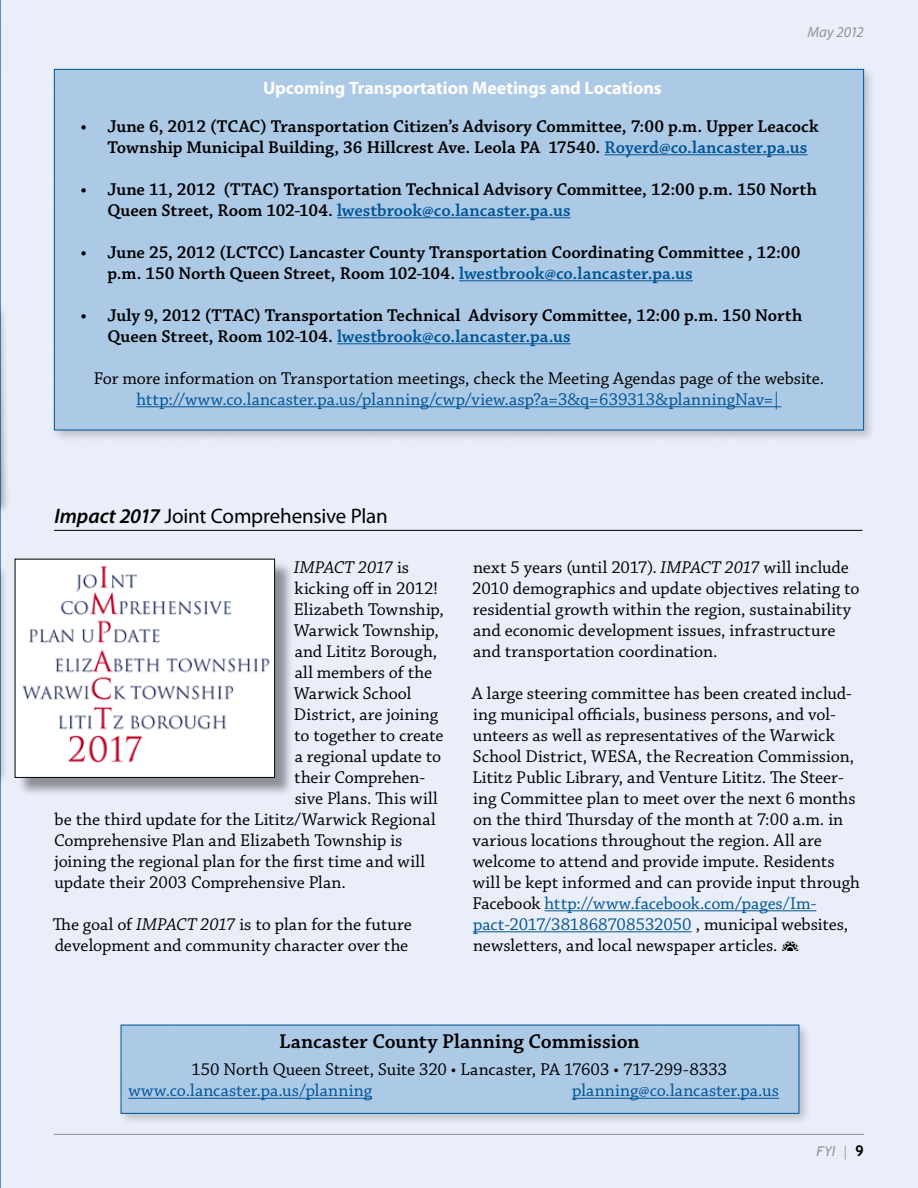
<style>
.page{position:relative;width:918px;height:1188px;background:#e9eef8}
.page>*{position:absolute;margin:0;border:0;box-sizing:border-box;transform-origin:0 0}
.t1{font:600 21px "Chaparral Pro";color:#000}
.t2{font:21px "Myriad Pro";letter-spacing:-.01em;color:#000}
.t3{font:18px/21px "Chaparral Pro";color:#000}
.t4{font:600 18px/21px "Chaparral Pro";color:#000}
.t5{font:18px "Chaparral Pro";letter-spacing:.01em;color:#005596}
.t6{font:700 18px "Myriad Pro";letter-spacing:-.005em;color:#fff}
.t7{font:italic 18px "Chaparral Pro";letter-spacing:-.015em;color:#000}
.t8{font:italic 15px "Myriad Pro";letter-spacing:-.01em;color:#939598}
.t9{font:italic 13.5px "Trebuchet MS";color:#939598}
.s1{color:#005596}
.s2{font-weight:600;font-style:italic}
.s3{font-style:normal}
.s4{font-style:italic}
.s5{font-family:"Myriad Pro";font-style:normal}
.s6{font-weight:700;font-style:normal;font-size:15px;color:#000}
</style>
<div class="page">
<hr style="left:54px;top:1134px;width:810px;height:1px;background:#939598">
<div style="left:0;top:302px;width:11px;height:217px;background:#000;opacity:.4"></div>
<div style="left:0;top:554px;width:8px;height:231px;background:#000;opacity:.4"></div>
<hr style="left:0;top:15px;width:1px;height:261px;background:#5091cd">
<div style="left:117px;top:1021px;width:695px;height:105px;background:#000;opacity:.5"></div>
<div style="left:121px;top:1025px;width:678px;height:88px;background:#acc9e6"></div>
<hr style="left:128px;top:1098px;width:244px;height:1px;background:#005596">
<hr style="left:572px;top:1098px;width:207px;height:1px;background:#005596">
<div style="left:121px;top:1025px;width:678px;height:89px;border:1px solid #005596"></div>
<div style="left:50px;top:65px;width:827px;height:378px;background:#000;opacity:.5"></div>
<div style="left:54px;top:69px;width:810px;height:361px;background:#acc9e6"></div>
<hr style="left:604px;top:154px;width:204px;height:1px;background:#005596">
<hr style="left:337px;top:217px;width:234px;height:1px;background:#005596">
<hr style="left:459px;top:280px;width:234px;height:1px;background:#005596">
<hr style="left:337px;top:343px;width:234px;height:1px;background:#005596">
<hr style="left:136px;top:406px;width:646px;height:1px;background:#005596">
<hr style="left:545px;top:910px;width:271px;height:1px;background:#005596">
<hr style="left:473px;top:931px;width:219px;height:1px;background:#005596">
<hr style="left:54px;top:530px;width:808px;height:1px;background:#000">
<div style="left:17px;top:561px;width:277px;height:235px;background:#000;opacity:.4"></div>
<img style="left:17px;top:561px;width:256px;height:215px">
<div style="left:15px;top:559px;width:260px;height:219px;border:1px solid #000"></div>
<p class="t8" style="left:808px;top:23px;width:58px">May 2012</p>
<p class="t6" style="left:263px;top:76px;width:400px">Upcoming Transportation Meetings and Locations</p>
<p class="t4" style="left:107px;top:116px;width:713px;text-indent:-27px">• June 6, 2012 (TCAC) Transportation Citizen’s Advisory Committee, 7:00 p.m. Upper Leacock<br>Township Municipal Building, 36 Hillcrest Ave. Leola PA 17540. <span class="s1">Royerd@co.lancaster.pa.us</span></p>
<p class="t4" style="left:107px;top:179px;width:711px;text-indent:-27px">• June 11, 2012 (TTAC) Transportation Technical Advisory Committee, 12:00 p.m. 150 North<br>Queen Street, Room 102-104. <span class="s1">lwestbrook@co.lancaster.pa.us</span></p>
<p class="t4" style="left:107px;top:242px;width:695px;text-indent:-27px">• June 25, 2012 (LCTCC) Lancaster County Transportation Coordinating Committee , 12:00 p.m. 150 North Queen Street, Room 102-104. <span class="s1">lwestbrook@co.lancaster.pa.us</span></p>
<p class="t4" style="left:107px;top:305px;width:696px;text-indent:-27px">• July 9, 2012 (TTAC) Transportation Technical Advisory Committee, 12:00 p.m. 150 North<br>Queen Street, Room 102-104. <span class="s1">lwestbrook@co.lancaster.pa.us</span></p>
<p class="t3" style="left:94px;top:369px;width:732px">For more information on Transportation meetings, check the Meeting Agendas page of the website.</p>
<p class="t5" style="left:137px;top:389px;width:646px">http://www.co.lancaster.pa.us/planning/cwp/view.asp?a=3&amp;q=639313&amp;planningNav=|</p>
<p class="t2" style="left:54px;top:503px;width:335px"><span class="s2">Impact 2017</span> Joint Comprehensive Plan</p>
<p class="t7" style="left:294px;top:557px;width:117px">IMPACT 2017 <span class="s3">is</span></p>
<p class="t3" style="left:295px;top:579px;width:145px">kicking off in 2012!</p>
<p class="t3" style="left:294px;top:600px;width:152px">Elizabeth Township,</p>
<p class="t3" style="left:294px;top:621px;width:147px">Warwick Township,</p>
<p class="t3" style="left:295px;top:642px;width:144px">and Lititz Borough,</p>
<p class="t3" style="left:295px;top:663px;width:139px">all members of the</p>
<p class="t3" style="left:294px;top:684px;width:119px">Warwick School</p>
<p class="t3" style="left:294px;top:705px;width:146px">District, are joining</p>
<p class="t3" style="left:294px;top:726px;width:151px">to together to create</p>
<p class="t3" style="left:295px;top:747px;width:148px">a regional update to</p>
<p class="t3" style="left:294px;top:768px;width:133px">their Comprehen-</p>
<p class="t3" style="left:295px;top:789px;width:145px">sive Plans. This will</p>
<p class="t3" style="left:55px;top:810px;width:383px">be the third update for the Lititz/Warwick Regional</p>
<p class="t3" style="left:54px;top:831px;width:350px">Comprehensive Plan and Elizabeth Township is</p>
<p class="t3" style="left:54px;top:852px;width:372px">joining the regional plan for the first time and will</p>
<p class="t3" style="left:54px;top:873px;width:293px">update their 2003 Comprehensive Plan.</p>
<p class="t3" style="left:53px;top:915px;width:361px">The goal of <span class="s4">IMPACT 2017</span> is to plan for the future development and community character over the</p>
<p class="t3" style="left:472px;top:558px;width:389px">next 5 years (until 2017). <span class="s4">IMPACT 2017</span> will include 2010 demographics and update objectives relating to residential growth within the region, sustainability and economic development issues, infrastructure and transportation coordination.</p>
<p class="t3" style="left:472px;top:684px;width:390px">A large steering committee has been created includ&shy;ing municipal officials, business persons, and vol&shy;unteers as well as representatives of the Warwick School District, WESA, the Recreation Commission, Lititz Public Library, and Venture Lititz. The Steer&shy;ing Committee plan to meet over the next 6 months on the third Thursday of the month at 7:00 a.m. in various locations throughout the region. All are welcome to attend and provide impute. Residents will be kept informed and can provide input through Facebook <span class="s1">http://www.facebook.com/pages/Im&shy;pact-2017/381868708532050</span> , municipal websites, newsletters, and local newspaper articles. t</p>
<p class="t1" style="left:279px;top:1029px;width:362px">Lancaster County Planning Commission</p>
<p class="t3" style="left:192px;top:1060px;width:537px">150 North Queen Street, Suite 320 • Lancaster, PA 17603 • 717-299-8333</p>
<p class="t5" style="left:128px;top:1081px;width:245px">www.co.lancaster.pa.us/planning</p>
<p class="t5" style="left:572px;top:1081px;width:208px">planning@co.lancaster.pa.us</p>
<p class="t9" style="left:817px;top:1143px;width:49px">FYI <span class="s5">|</span> <span class="s6">9</span></p>
</div>
